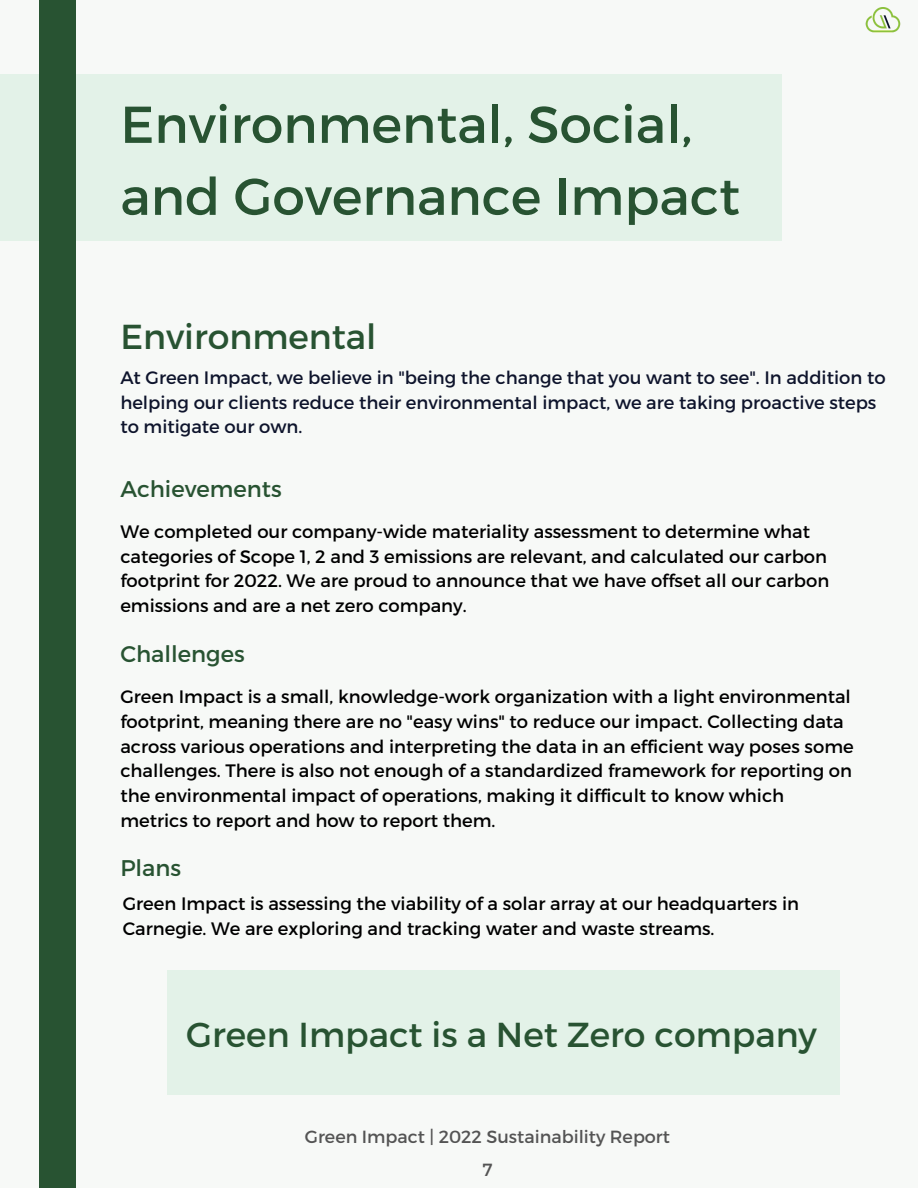
<style>
.page{position:relative;width:918px;height:1188px;background:#f7f9f7}
.page>*{position:absolute;margin:0;border:0;box-sizing:border-box;transform-origin:0 0}
.t1{font:51.75px/72px "Montserrat";color:#285332}
.t2{font:34.65px "Montserrat";color:#285332}
.t3{font:22.65px "Montserrat";color:#285332}
.t4{font:18px/24.8px "Montserrat";color:#000}
.t5{font:18px/24.8px "Montserrat";color:#0e142c}
.t6{font:17.55px/33.2px "Montserrat";color:#545454;text-align:center}
</style>
<div class="page">
<div style="left:0;top:74px;width:782px;height:166px;background:#e3f2e8"></div>
<div style="left:39px;top:0;width:37px;height:1188px;background:#285332"></div>
<img style="left:865px;top:8px;width:36px;height:25px">
<div style="left:167px;top:970px;width:672px;height:125px;background:#e3f2e8"></div>
<h1 class="t1" style="left:120px;top:86px;width:621px">Environmental, Social, and Governance Impact</h1>
<h2 class="t2" style="left:120px;top:314px;width:258px">Environmental</h2>
<p class="t5" style="left:120px;top:364px;width:767px">At Green Impact, we believe in "being the change that you want to see". In addition to helping our clients reduce their environmental impact, we are taking proactive steps to mitigate our own.</p>
<p class="t3" style="left:120px;top:474px;width:163px">Achievements</p>
<p class="t4" style="left:120px;top:518px;width:711px">We completed our company-wide materiality assessment to determine what categories of Scope 1, 2 and 3 emissions are relevant, and calculated our carbon footprint for 2022. We are proud to announce that we have offset all our carbon emissions and are a net zero company.</p>
<p class="t3" style="left:120px;top:639px;width:126px">Challenges</p>
<p class="t4" style="left:120px;top:683px;width:735px">Green Impact is a small, knowledge-work organization with a light environmental footprint, meaning there are no "easy wins" to reduce our impact. Collecting data across various operations and interpreting the data in an efficient way poses some challenges. There is also not enough of a standardized framework for reporting on the environmental impact of operations, making it difficult to know which metrics to report and how to report them.</p>
<p class="t3" style="left:120px;top:854px;width:62px">Plans</p>
<p class="t4" style="left:123px;top:890px;width:678px">Green Impact is assessing the viability of a solar array at our headquarters in<br>Carnegie. We are exploring and tracking water and waste streams.</p>
<h2 class="t2" style="left:186px;top:1012px;width:632px">Green Impact is a Net Zero company</h2>
<p class="t6" style="left:305px;top:1120px;width:367px">Green Impact | 2022 Sustainability Report<br>7</p>
</div>
